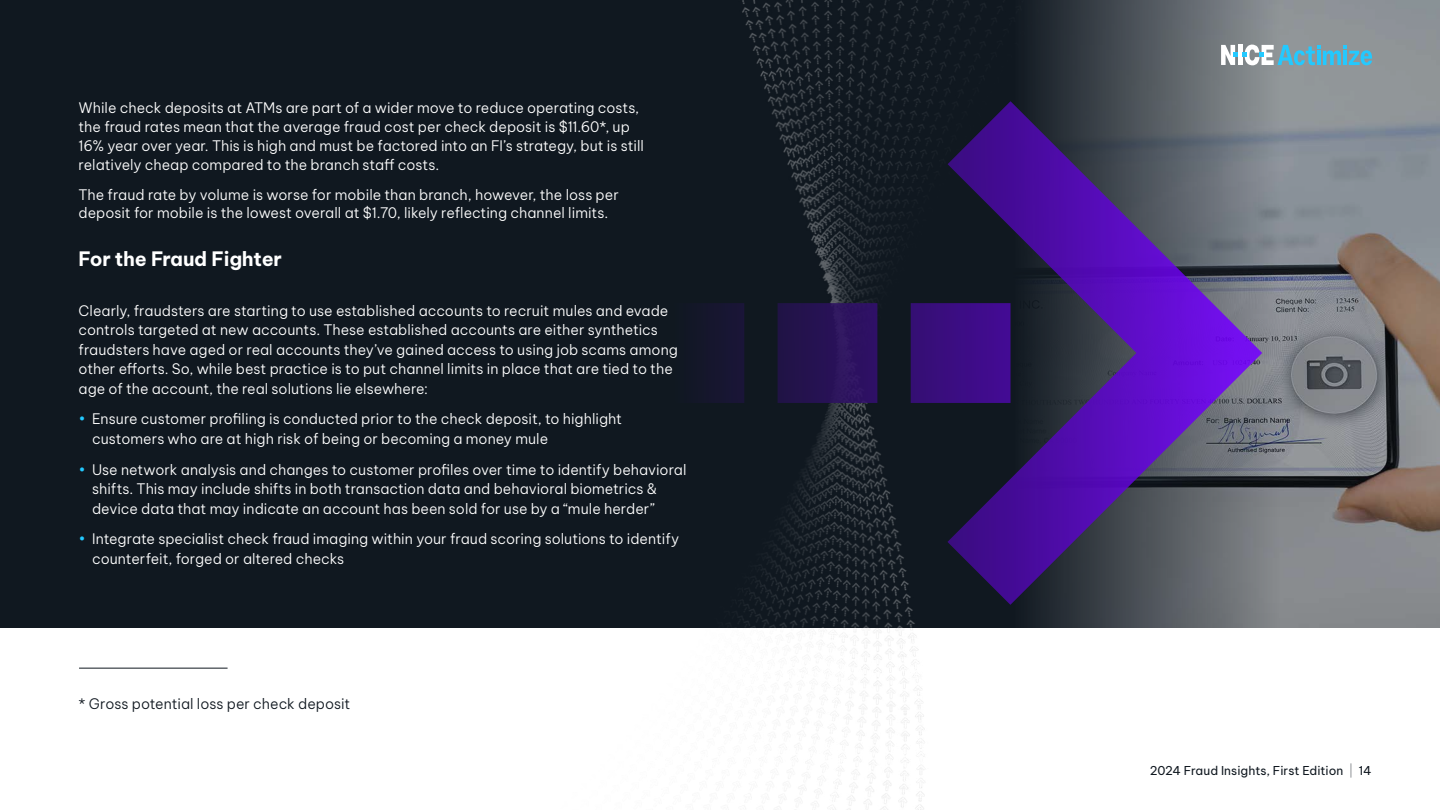
<style>
.page{position:relative;width:1440px;height:810px;background:#fff}
.page>*{position:absolute;margin:0;border:0;box-sizing:border-box;transform-origin:0 0}
.t1{font:700 19.5px "Be Vietnam Pro";letter-spacing:-.01em;color:#fff}
.t2{font:300 14.25px/19.5px "Be Vietnam Pro";color:#fff}
.t3{font:300 14.25px "Be Vietnam Pro";letter-spacing:-.005em;color:#101820}
.t4{font:12px "Be Vietnam Pro";color:#101820}
.s1{color:#23c9ff}
.s2{font-weight:100}
</style>
<div class="page">
<div style="left:0;top:0;width:1440px;height:628px;background:#101820"></div>
<img style="left:1393px;top:0;width:47px;height:628px">
<img style="left:99px;top:0;width:1294px;height:810px">
<svg style="left:1221px;top:45px;width:151px;height:20px"></svg>
<svg style="left:947px;top:101px;width:315px;height:504px"></svg>
<div style="left:911px;top:303px;width:100px;height:100px;background:linear-gradient(to right,#340f73,#440b95)"></div>
<div style="left:778px;top:303px;width:99px;height:100px;background:linear-gradient(to right,#201344,#311269)"></div>
<div style="left:644px;top:303px;width:100px;height:100px;background:linear-gradient(to right,#0e191b,#191536)"></div>
<hr style="left:79px;top:668px;width:149px;height:1px;background:#101820">
<p class="t2" style="left:79px;top:97px;width:567px;line-height:18.8px">While check deposits at ATMs are part of a wider move to reduce operating costs, the fraud rates mean that the average fraud cost per check deposit is $11.60*, up 16% year over year. This is high and must be factored into an FI’s strategy, but is still relatively cheap compared to the branch staff costs.</p>
<p class="t2" style="left:79px;top:184px;width:542px;line-height:18.8px">The fraud rate by volume is worse for mobile than branch, however, the loss per deposit for mobile is the lowest overall at $1.70, likely reflecting channel limits.</p>
<h1 class="t1" style="left:79px;top:242px;width:205px">For the Fraud Fighter</h1>
<p class="t2" style="left:79px;top:299px;width:601px">Clearly, fraudsters are starting to use established accounts to recruit mules and evade controls targeted at new accounts. These established accounts are either synthetics fraudsters have aged or real accounts they’ve gained access to using job scams among other efforts. So, while best practice is to put channel limits in place that are tied to the age of the account, the real solutions lie elsewhere:</p>
<p class="t2" style="left:92px;top:408px;width:532px;text-indent:-13px"><span class="s1">•</span> Ensure customer profiling is conducted prior to the check deposit, to highlight customers who are at high risk of being or becoming a money mule</p>
<p class="t2" style="left:92px;top:458px;width:596px;text-indent:-13px"><span class="s1">•</span> Use network analysis and changes to customer profiles over time to identify behavioral shifts. This may include shifts in both transaction data and behavioral biometrics &amp; device data that may indicate an account has been sold for use by a “mule herder”</p>
<p class="t2" style="left:92px;top:528px;width:589px;text-indent:-13px"><span class="s1">•</span> Integrate specialist check fraud imaging within your fraud scoring solutions to identify counterfeit, forged or altered checks</p>
<p class="t3" style="left:79px;top:692px;width:273px">* Gross potential loss per check deposit</p>
<p class="t4" style="left:1150px;top:761px;width:223px">2024 Fraud Insights, First Edition <span class="s2">|</span> 14</p>
</div>
